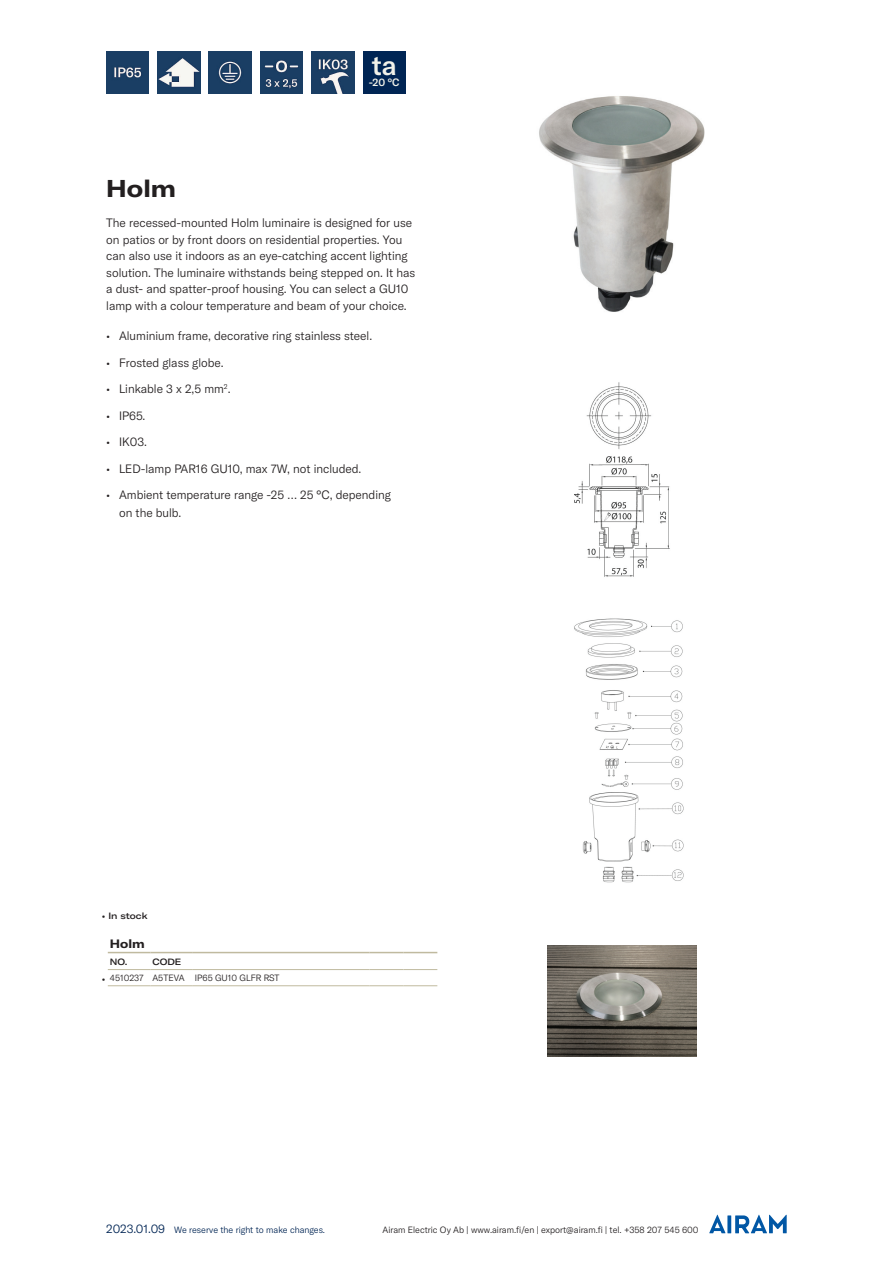
<style>
.page{position:relative;width:893px;height:1263px;background:#fff}
.page>*{position:absolute;margin:0;border:0;box-sizing:border-box;transform-origin:0 0}
.t1{font:500 27px "GT America";color:#f2f2e9}
.t2{font:700 expanded 24px "GT America";color:#231f20}
.t3{font:300 12px/16.5px "GT America";color:#231f20}
.t4{font:300 12px "GT America";color:#002554}
.t5{font:700 expanded 12px "GT America";color:#231f20}
.t6{font:500 10.5px "GT America";color:#f2f2e9}
.t7{font:300 9px "GT America";color:#231f20}
.t8{font:300 9px "GT America";color:#002554}
.t9{font:500 expanded 9px "GT America";color:#231f20}
</style>
<div class="page">
<svg style="left:727px;top:1215px;width:4px;height:18px"></svg>
<svg style="left:709px;top:1215px;width:17px;height:18px"></svg>
<svg style="left:735px;top:1215px;width:52px;height:18px"></svg>
<img style="left:106px;top:51px;width:43px;height:43px">
<img style="left:158px;top:51px;width:42px;height:43px">
<img style="left:209px;top:51px;width:42px;height:43px">
<img style="left:260px;top:51px;width:43px;height:43px">
<img style="left:311px;top:51px;width:43px;height:43px">
<img style="left:539px;top:96px;width:166px;height:216px">
<img style="left:574px;top:382px;width:96px;height:195px">
<img style="left:574px;top:618px;width:110px;height:265px">
<img style="left:548px;top:945px;width:148px;height:112px">
<div style="left:363px;top:51px;width:42px;height:43px;background:#002554"></div>
<hr style="left:193px;top:985px;width:176px;height:1px;background:#c0ba9f">
<hr style="left:369px;top:985px;width:34px;height:1px;background:#c0ba9f">
<hr style="left:403px;top:985px;width:34px;height:1px;background:#c0ba9f">
<hr style="left:193px;top:969px;width:176px;height:1px;background:#c0ba9f">
<hr style="left:369px;top:969px;width:34px;height:1px;background:#c0ba9f">
<hr style="left:403px;top:969px;width:34px;height:1px;background:#c0ba9f">
<hr style="left:108px;top:952px;width:42px;height:1px;background:#c0ba9f">
<hr style="left:150px;top:952px;width:43px;height:1px;background:#c0ba9f">
<hr style="left:193px;top:952px;width:176px;height:1px;background:#c0ba9f">
<hr style="left:369px;top:952px;width:34px;height:1px;background:#c0ba9f">
<hr style="left:403px;top:952px;width:34px;height:1px;background:#c0ba9f">
<hr style="left:108px;top:969px;width:42px;height:1px;background:#c0ba9f">
<hr style="left:108px;top:985px;width:42px;height:1px;background:#c0ba9f">
<hr style="left:150px;top:969px;width:43px;height:1px;background:#c0ba9f">
<hr style="left:150px;top:985px;width:43px;height:1px;background:#c0ba9f">
<h1 class="t1" style="left:372px;top:49px;width:26px">ta</h1>
<h2 class="t2" style="left:106px;top:174px;width:71px">Holm</h2>
<p class="t6" style="left:369px;top:76px;width:32px">-20 °C</p>
<p class="t3" style="left:106px;top:215px;width:310px">The recessed-mounted Holm luminaire is designed for use on patios or by front doors on residential properties. You can also use it indoors as an eye-catching accent lighting solution. The luminaire withstands being stepped on. It has a dust- and spatter-proof housing. You can select a GU10 lamp with a colour temperature and beam of your choice.</p>
<p class="t3" style="left:106px;top:328px;width:267px">• Aluminium frame, decorative ring stainless steel.</p>
<p class="t3" style="left:106px;top:354px;width:119px">• Frosted glass globe.</p>
<p class="t3" style="left:106px;top:381px;width:126px">• Linkable 3 x 2,5 mm<sup>2</sup>.</p>
<p class="t3" style="left:106px;top:407px;width:41px">• IP65.</p>
<p class="t3" style="left:106px;top:434px;width:42px">• IK03.</p>
<p class="t3" style="left:106px;top:460px;width:257px">• LED-lamp PAR16 GU10, max 7W, not included.</p>
<p class="t3" style="left:119px;top:486px;width:273px;line-height:18px;text-indent:-13px">• Ambient temperature range -25 … 25 °C, depending on the bulb.</p>
<p class="t9" style="left:102px;top:910px;width:47px">• In stock</p>
<p class="t5" style="left:110px;top:936px;width:36px">Holm</p>
<p class="t9" style="left:110px;top:956px;width:19px">NO.</p>
<p class="t9" style="left:152px;top:956px;width:30px">CODE</p>
<p class="t7" style="left:110px;top:973px;width:171px">4510237 A5TEVA IP65 GU10 GLFR RST</p>
<p class="t9" style="left:102px;top:973px;width:5px">•</p>
<p class="t4" style="left:106px;top:1222px;width:60px">2023.01.09</p>
<p class="t8" style="left:174px;top:1225px;width:152px">We reserve the right to make changes.</p>
<p class="t7" style="left:383px;top:1225px;width:318px">Airam Electric Oy Ab | www.airam.fi/en | export@airam.fi | tel. +358 207 545 600</p>
</div>
